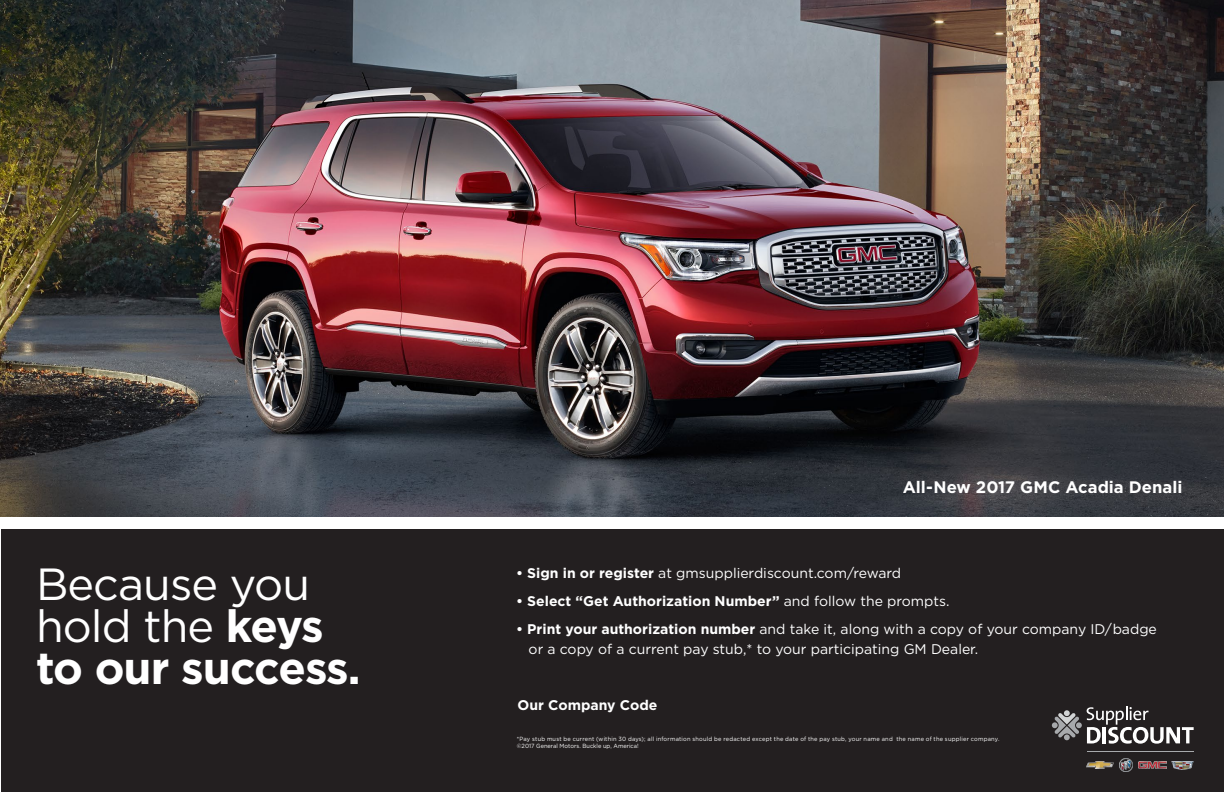
<style>
.page{position:relative;width:1224px;height:792px;background:#fff}
.page>*{position:absolute;margin:0;border:0;box-sizing:border-box;transform-origin:0 0}
.t1{font:45px/42.2px "Gotham";letter-spacing:-.02em;color:#fff}
.t2{font:700 16.7px "Gotham";color:#fff}
.t3{font:14px/20px "Gotham";color:#fff}
.t4{font:700 14px "Gotham";color:#fff}
.t5{font:6px/7.2px "Gotham";letter-spacing:.03em;color:#fff;scale:.95 1}
.s1{font-weight:700}
.s2{font-weight:400}
</style>
<div class="page">
<div style="left:1px;top:529px;width:1223px;height:263px;background:#231f20"></div>
<img style="left:1px;top:1px;width:1223px;height:515px">
<hr style="left:1087px;top:751px;width:107px;height:1px;background:#a7a9ac">
<img style="left:1087px;top:762px;width:27px;height:7px">
<img style="left:1138px;top:762px;width:29px;height:6px">
<img style="left:1172px;top:761px;width:22px;height:9px">
<svg style="left:1119px;top:759px;width:13px;height:13px"></svg>
<svg style="left:1052px;top:706px;width:142px;height:38px"></svg>
<h1 class="t1" style="left:36px;top:562px;width:326px">Because you hold the <span class="s1">keys to our success.</span></h1>
<p class="t2" style="left:903px;top:476px;width:281px">All-New 2017 GMC Acadia Denali</p>
<p class="t3" style="left:516px;top:562px;width:387px"><span class="s1">• Sign in or register</span> at gmsupplierdiscount.com/reward</p>
<p class="t4" style="left:516px;top:591px;width:435px">• Select “Get Authorization Number” <span class="s2">and follow the prompts.</span></p>
<p class="t3" style="left:529px;top:618px;width:630px;text-indent:-13px"><span class="s1">• Print your authorization number</span> and take it, along with a copy of your company ID/badge or a copy of a current pay stub,* to your participating GM Dealer.</p>
<p class="t4" style="left:518px;top:696px;width:141px">Our Company Code</p>
<p class="t5" style="left:517px;top:735px;width:510px">*Pay stub must be current (within 30 days); all information should be redacted except the date of the pay stub, your name and the name of the supplier company. ©2017 General Motors. Buckle up, America!</p>
</div>
